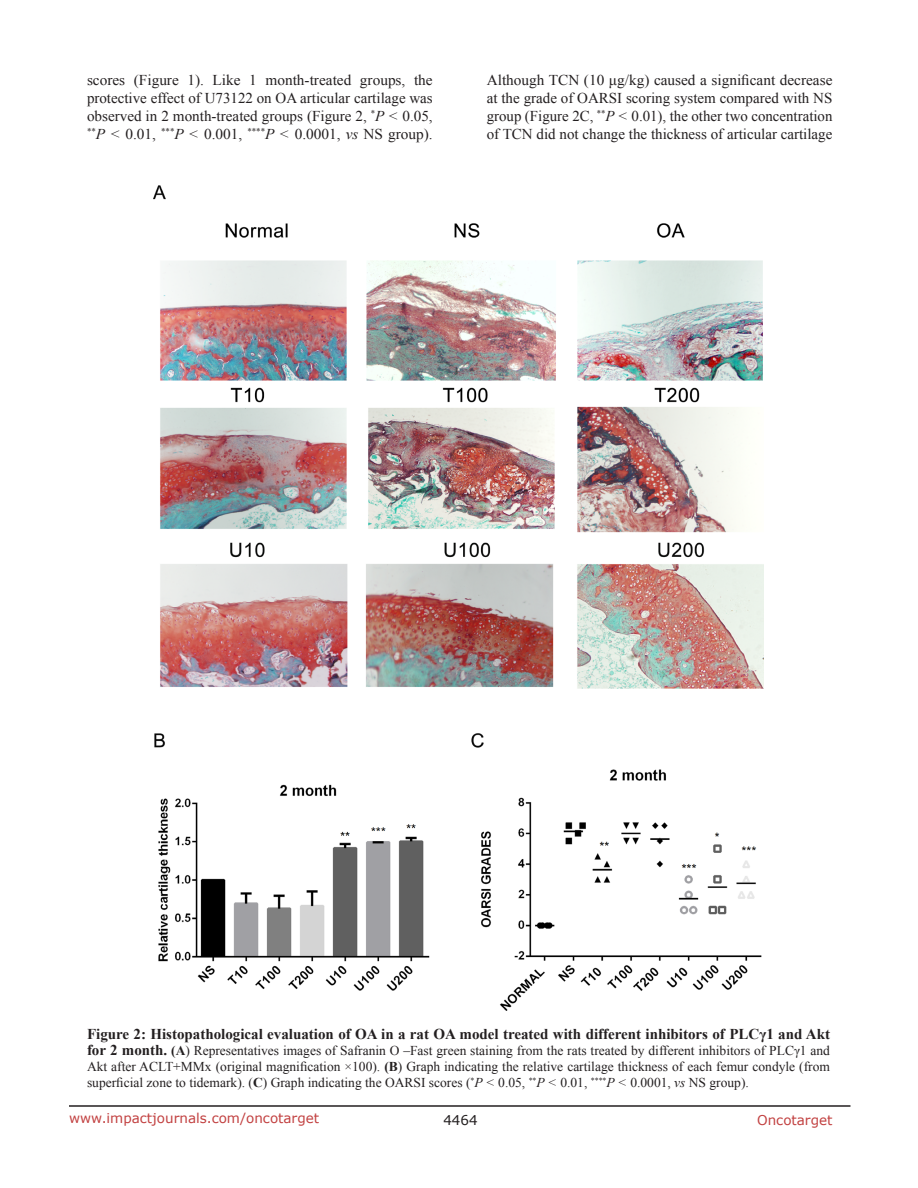
<style>
.page{position:relative;width:918px;height:1188px;background:#fff}
.page>*{position:absolute;margin:0;border:0;box-sizing:border-box;transform-origin:0 0}
.BodyText{font:15px/18px "Times New Roman";color:#231f20;text-align:justify}
.Figuretrx{font:700 15px "Times New Roman";color:#231f20}
.Figuretrx-2{font:13.5px/16.2px "Times New Roman";color:#231f20;text-align:justify}
.t1{font:13.5px "Verdana";color:#c24141}
.t2{font:13.5px "Verdana";color:#231f20}
.s1{font-style:italic}
.s2{font-weight:700;font-size:15px}
.s3{font-weight:700}
</style>
<div class="page">
<hr style="left:69px;top:1105px;width:781px;height:2px;background:#231f20">
<img style="left:154px;top:185px;width:610px;height:826px">
<p class="BodyText" style="left:87px;top:71px;width:347px">scores (Figure 1). Like 1 month-treated groups, the protective effect of U73122 on OA articular cartilage was observed in 2 month-treated groups (Figure 2, <sup>*</sup><span class="s1">P &lt;</span> 0.05, <sup>**</sup><span class="s1">P &lt;</span> 0.01, <sup>***</sup><span class="s1">P &lt;</span> 0.001, <sup>****</sup><span class="s1">P &lt;</span> 0.0001, <span class="s1">vs</span> NS group).</p>
<p class="BodyText" style="left:487px;top:71px;width:347px">Although TCN (10 μg/kg) caused a significant decrease at the grade of OARSI scoring system compared with NS group (Figure 2C, <sup>**</sup><span class="s1">P &lt;</span> 0.01), the other two concentration of TCN did not change the thickness of articular cartilage</p>
<p class="Figuretrx" style="left:87px;top:1023px;width:745px">Figure 2: Histopathological evaluation of OA in a rat OA model treated with different inhibitors of PLCγ1 and Akt</p>
<p class="Figuretrx-2" style="left:87px;top:1042px;width:745px"><span class="s2">for 2 month.</span> <span class="s3">(A</span>) Representatives images of Safranin O –Fast green staining from the rats treated by different inhibitors of PLCγ1 and Akt after ACLT+MMx (original magnification ×100). <span class="s3">(B</span>) Graph indicating the relative cartilage thickness of each femur condyle (from superficial zone to tidemark). (<span class="s3">C</span>) Graph indicating the OARSI scores (<sup>*</sup><span class="s1">P &lt;</span> 0.05, <sup>**</sup><span class="s1">P &lt;</span> 0.01, <sup>****</sup><span class="s1">P &lt;</span> 0.0001, <span class="s1">vs</span> NS group).</p>
<p class="t1" style="left:69px;top:1109px;width:252px">www.impactjournals.com/oncotarget</p>
<p class="t2" style="left:443px;top:1111px;width:36px">4464</p>
<p class="t1" style="left:757px;top:1111px;width:77px">Oncotarget</p>
</div>
